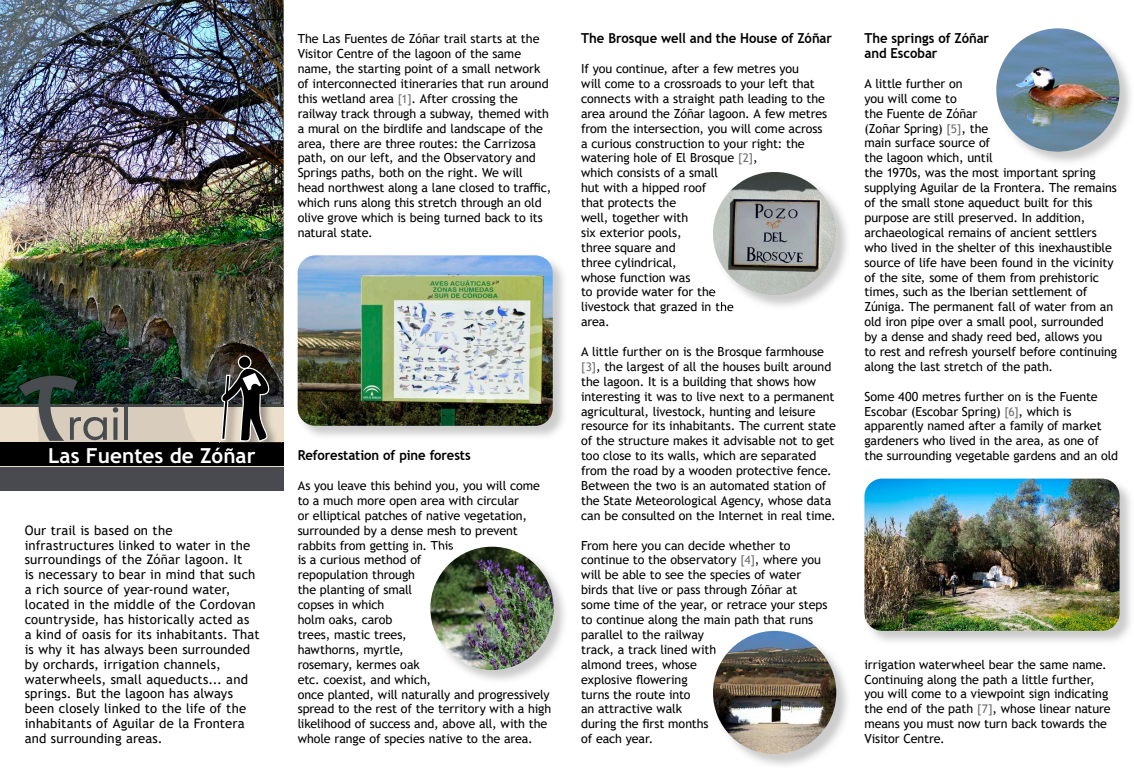
<style>
.page{position:relative;width:1134px;height:780px;background:#fff}
.page>*{position:absolute;margin:0;border:0;box-sizing:border-box;transform-origin:0 0}
.t1{font:700 20.75px "Trebuchet MS";color:#fff}
.t2{font:700 13.75px/14.9px "Trebuchet MS";letter-spacing:-.005em;color:#000;scale:.95 1}
.t3{font:13.12px/14.9px "Trebuchet MS";letter-spacing:.01em;color:#000}
.t4{font:12.5px/14.9px "Trebuchet MS";letter-spacing:-.005em;color:#000}
.s1{font-size:11.88px;color:#6e6e6e}
</style>
<div class="page">
<img style="left:0;top:0;width:283px;height:404px">
<img style="left:0;top:0;width:86px;height:72px">
<img style="left:86px;top:0;width:86px;height:30px">
<img style="left:0;top:72px;width:26px;height:36px">
<div style="left:0;top:406px;width:283px;height:83px;background:#ebdeca"></div>
<div style="left:0;top:442px;width:283px;height:24px;background:#000"></div>
<div style="left:0;top:467px;width:283px;height:24px;background:#484a50"></div>
<hr style="left:0;top:404px;width:283px;height:2px;background:#434649">
<svg style="left:19px;top:375px;width:178px;height:67px;background:#74786e"></svg>
<img style="left:220px;top:353px;width:62px;height:100px">
<img style="left:220px;top:447px;width:26px;height:6px">
<svg style="left:221px;top:355px;width:48px;height:87px;background:#5e5a56"></svg>
<img style="left:996px;top:28px;width:124px;height:124px;border-radius:62px">
<img style="left:298px;top:255px;width:255px;height:171px">
<img style="left:434px;top:557px;width:130px;height:123px">
<img style="left:433px;top:547px;width:20px;height:3px">
<img style="left:430px;top:546px;width:124px;height:124px;border-radius:62px">
<img style="left:713px;top:172px;width:134px;height:134px">
<svg style="left:713px;top:172px;width:5px;height:5px"></svg>
<svg style="left:713px;top:287px;width:3px;height:12px"></svg>
<img style="left:713px;top:302px;width:21px;height:8px">
<img style="left:713px;top:172px;width:123px;height:123px;border-radius:62px">
<img style="left:713px;top:631px;width:134px;height:134px">
<svg style="left:713px;top:644px;width:3px;height:12px"></svg>
<img style="left:713px;top:631px;width:123px;height:123px;border-radius:62px">
<img style="left:864px;top:478px;width:256px;height:153px">
<h1 class="t1" style="left:48px;top:442px;width:209px">Las Fuentes de Zóñar</h1>
<p class="t3" style="left:25px;top:522px;width:236px">Our trail is based on the infrastructures linked to water in the surroundings of the Zóñar lagoon. It<br>is necessary to bear in mind that such a rich source of year-round water, located in the middle of the Cordovan countryside, has historically acted as a kind of oasis for its inhabitants. That is why it has always been surrounded by orchards, irrigation channels, waterwheels, small aqueducts... and springs. But the lagoon has always been closely linked to the life of the inhabitants of Aguilar de la Frontera and surrounding areas.</p>
<p class="t4" style="left:298px;top:31px;width:255px">The Las Fuentes de Zóñar trail starts at the Visitor Centre of the lagoon of the same name, the starting point of a small network of interconnected itineraries that run around this wetland area <span class="s1">[1]</span>. After crossing the railway track through a subway, themed with a mural on the birdlife and landscape of the area, there are three routes: the Carrizosa path, on our left, and the Observatory and Springs paths, both on the right. We will head northwest along a lane closed to traffic, which runs along this stretch through an old olive grove which is being turned back to its natural state.</p>
<p class="t2" style="left:298px;top:448px;width:184px">Reforestation of pine forests</p>
<p class="t4" style="left:298px;top:478px;width:255px">As you leave this behind you, you will come to a much more open area with circular<br>or elliptical patches of native vegetation, surrounded by a dense mesh to prevent rabbits from getting in. This<br>is a curious method of<br>repopulation through<br>the planting of small<br>copses in which<br>holm oaks, carob<br>trees, mastic trees,<br>hawthorns, myrtle,<br>rosemary, kermes oak<br>etc. coexist, and which,<br>once planted, will naturally and progressively spread to the rest of the territory with a high likelihood of success and, above all, with the whole range of species native to the area.</p>
<p class="t2" style="left:581px;top:31px;width:266px">The Brosque well and the House of Zóñar</p>
<p class="t4" style="left:581px;top:61px;width:248px">If you continue, after a few metres you<br>will come to a crossroads to your left that connects with a straight path leading to the area around the Zóñar lagoon. A few metres from the intersection, you will come across a curious construction to your right: the watering hole of El Brosque <span class="s1">[2]</span>,<br>which consists of a small<br>hut with a hipped roof<br>that protects the<br>well, together with<br>six exterior pools,<br>three square and<br>three cylindrical,<br>whose function was<br>to provide water for the<br>livestock that grazed in the<br>area.</p>
<p class="t4" style="left:581px;top:344px;width:256px">A little further on is the Brosque farmhouse <span class="s1">[3]</span>, the largest of all the houses built around the lagoon. It is a building that shows how interesting it was to live next to a permanent agricultural, livestock, hunting and leisure resource for its inhabitants. The current state of the structure makes it advisable not to get too close to its walls, which are separated from the road by a wooden protective fence.<br>Between the two is an automated station of the State Meteorological Agency, whose data can be consulted on the Internet in real time.</p>
<p class="t4" style="left:581px;top:537px;width:248px">From here you can decide whether to continue to the observatory <span class="s1">[4]</span>, where you will be able to see the species of water birds that live or pass through Zóñar at some time of the year, or retrace your steps to continue along the main path that runs parallel to the railway<br>track, a track lined with<br>almond trees, whose<br>explosive flowering<br>turns the route into<br>an attractive walk<br>during the first months<br>of each year.</p>
<p class="t2" style="left:864px;top:31px;width:133px">The springs of Zóñar and Escobar</p>
<p class="t4" style="left:864px;top:76px;width:254px">A little further on<br>you will come to<br>the Fuente de Zóñar<br>(Zoñar Spring) <span class="s1">[5]</span>, the<br>main surface source of<br>the lagoon which, until<br>the 1970s, was the most important spring supplying Aguilar de la Frontera. The remains of the small stone aqueduct built for this purpose are still preserved. In addition, archaeological remains of ancient settlers who lived in the shelter of this inexhaustible source of life have been found in the vicinity of the site, some of them from prehistoric times, such as the Iberian settlement of Zúniga. The permanent fall of water from an old iron pipe over a small pool, surrounded by a dense and shady reed bed, allows you<br>to rest and refresh yourself before continuing along the last stretch of the path.</p>
<p class="t4" style="left:864px;top:389px;width:255px">Some 400 metres further on is the Fuente Escobar (Escobar Spring) <span class="s1">[6]</span>, which is apparently named after a family of market gardeners who lived in the area, as one of the surrounding vegetable gardens and an old</p>
<p class="t4" style="left:864px;top:656px;width:248px">irrigation waterwheel bear the same name.<br>Continuing along the path a little further, you will come to a viewpoint sign indicating the end of the path <span class="s1">[7]</span>, whose linear nature means you must now turn back towards the Visitor Centre.</p>
</div>
